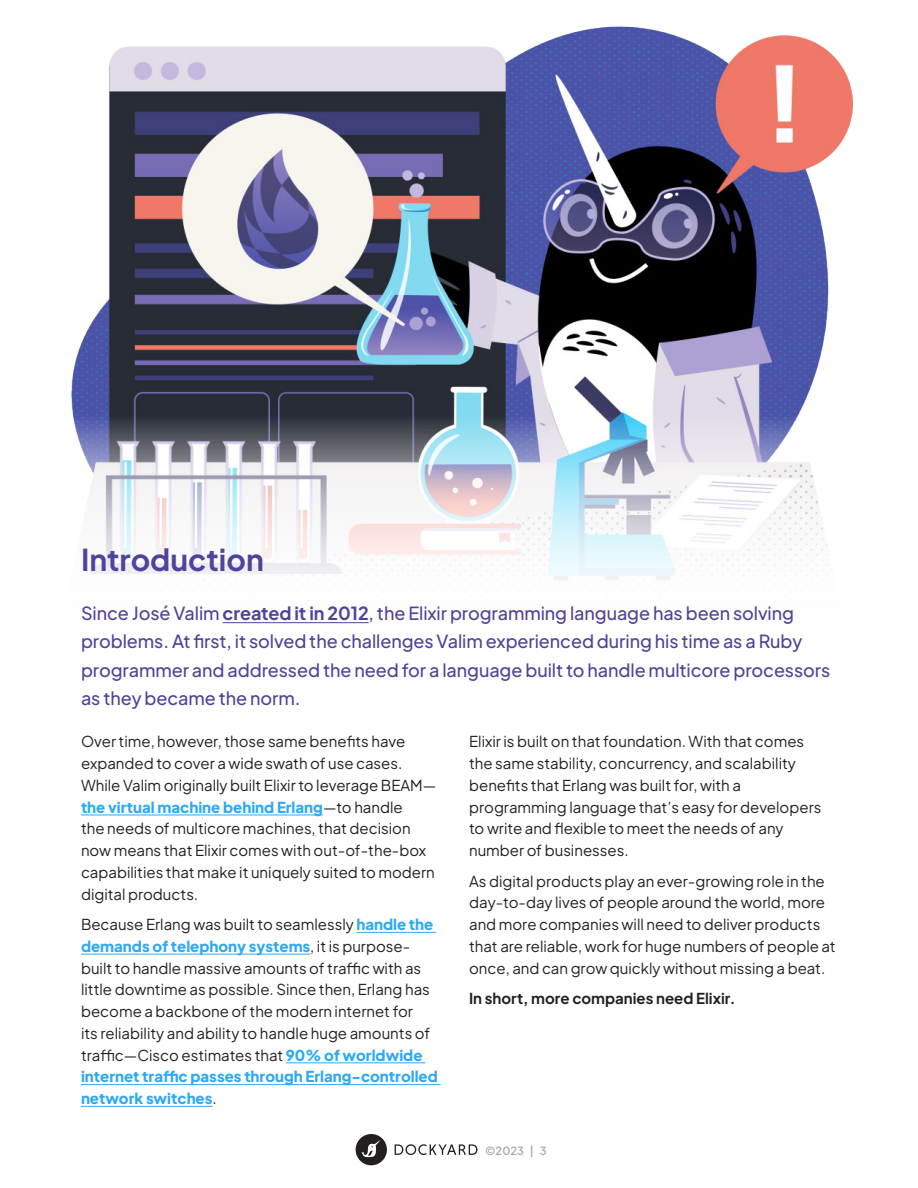
<style>
.page{position:relative;width:918px;height:1188px;background:#fff}
.page>*{position:absolute;margin:0;border:0;box-sizing:border-box;transform-origin:0 0}
.A_Head{font:700 30px "Plus Jakarta Sans";color:#4f439b}
.Intro_Copy{font:500 18px/28.5px "Plus Jakarta Sans";letter-spacing:-.005em;color:#4f439b}
.Body_Copy{font:15px/21.8px "Plus Jakarta Sans";color:#231f20}
.Body_Copy-2{font:700 15px "Plus Jakarta Sans";color:#231f20}
.t1{font:600 11.25px "Plus Jakarta Sans";color:#a5a8b1}
.s1{font-weight:700}
.s2{font-weight:800;color:#2ea9f4}
</style>
<div class="page">
<svg style="left:356px;top:1134px;width:31px;height:31px"></svg>
<svg style="left:395px;top:1144px;width:82px;height:11px"></svg>
<img style="left:71px;top:26px;width:781px;height:598px">
<hr style="left:223px;top:622px;width:146px;height:1px;background:#4f439b">
<hr style="left:81px;top:815px;width:242px;height:1px;background:#2ea9f4">
<hr style="left:356px;top:932px;width:80px;height:1px;background:#2ea9f4">
<hr style="left:81px;top:954px;width:229px;height:1px;background:#2ea9f4">
<hr style="left:286px;top:1063px;width:139px;height:1px;background:#2ea9f4">
<hr style="left:81px;top:1084px;width:360px;height:1px;background:#2ea9f4">
<hr style="left:81px;top:1106px;width:132px;height:1px;background:#2ea9f4">
<p class="A_Head" style="left:81px;top:535px;width:184px">Introduction</p>
<p class="Intro_Copy" style="left:81px;top:597px;width:751px">Since José Valim <span class="s1">created it in 2012</span>, the Elixir programming language has been solving problems. At first, it solved the challenges Valim experienced during his time as a Ruby programmer and addressed the need for a language built to handle multicore processors as they became the norm.</p>
<p class="Body_Copy" style="left:81px;top:729px;width:357px">Over time, however, those same benefits have expanded to cover a wide swath of use cases.<br>While Valim originally built Elixir to leverage BEAM— <span class="s2">the virtual machine behind Erlang</span>—to handle<br>the needs of multicore machines, that decision now means that Elixir comes with out-of-the-box capabilities that make it uniquely suited to modern digital products.</p>
<p class="Body_Copy" style="left:81px;top:912px;width:358px">Because Erlang was built to seamlessly <span class="s2">handle the demands of telephony systems</span>, it is purpose&shy;built to handle massive amounts of traffic with as little downtime as possible. Since then, Erlang has become a backbone of the modern internet for<br>its reliability and ability to handle huge amounts of traffic—Cisco estimates that <span class="s2">90% of worldwide internet traffic passes through Erlang-controlled network switches</span>.</p>
<p class="Body_Copy" style="left:469px;top:729px;width:354px">Elixir is built on that foundation. With that comes the same stability, concurrency, and scalability benefits that Erlang was built for, with a programming language that’s easy for developers to write and flexible to meet the needs of any number of businesses.</p>
<p class="Body_Copy" style="left:469px;top:869px;width:368px">As digital products play an ever-growing role in the day-to-day lives of people around the world, more and more companies will need to deliver products that are reliable, work for huge numbers of people at once, and can grow quickly without missing a beat.</p>
<p class="Body_Copy-2" style="left:469px;top:986px;width:268px">In short, more companies need Elixir.</p>
<p class="t1" style="left:485px;top:1142px;width:63px">©2023 | 3</p>
</div>
